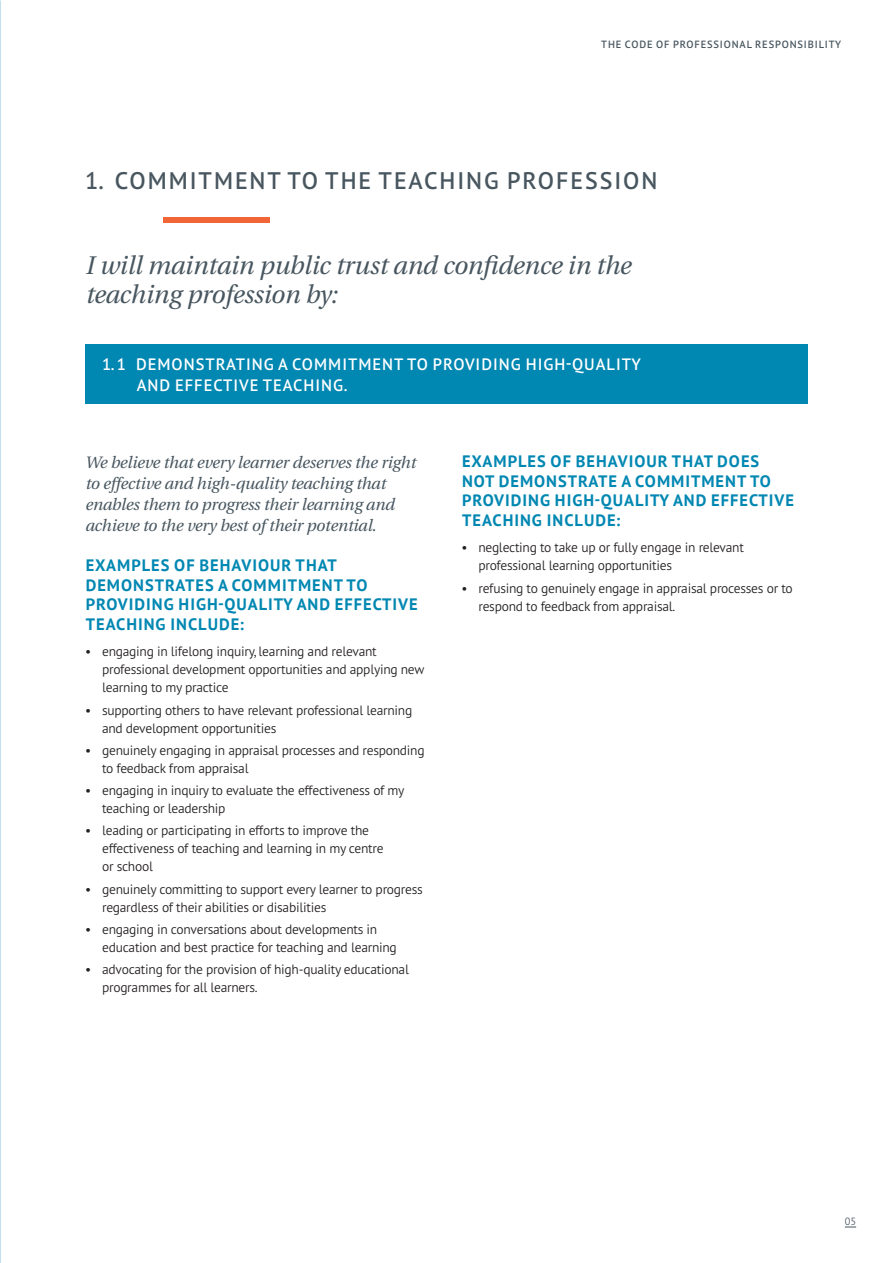
<style>
.page{position:relative;width:893px;height:1263px;background:#fff}
.page>*{position:absolute;margin:0;border:0;box-sizing:border-box;transform-origin:0 0}
.Grey_Promise{font:italic 25.5px/28.5px "Utopia";letter-spacing:-.01em;color:#48565f}
.head{font:600 24px "PT Sans Pro";letter-spacing:.08em;color:#48565f}
.Sub_head{font:700 16.5px/19.5px "PT Sans";letter-spacing:.06em;color:#0087b2}
.pull_out_no_rule{font:italic 16.5px/21px "Utopia";letter-spacing:-.01em;color:#48565f}
.Blue_head_panel{font:600 16.5px/21px "PT Sans Pro";letter-spacing:.06em;color:#fff}
.Bullet_copy{font:300 13.5px/18px "PT Sans Pro";letter-spacing:-.02em;color:#231f20}
.Bullet_last{font:300 13.5px/18px "PT Sans Pro";letter-spacing:-.02em;color:#231f20}
.t1{font:600 10.5px "PT Sans Pro";letter-spacing:.08em;color:#48565f}
.t2{font:300 10.5px "PT Sans Pro";color:#48565f}
</style>
<div class="page">
<div style="left:164px;top:217px;width:106px;height:6px;background:#f26537"></div>
<div style="left:85px;top:344px;width:723px;height:60px;background:#0087b2"></div>
<p class="t1" style="left:601px;top:38px;width:241px">THE CODE OF PROFESSIONAL RESPONSIBILITY</p>
<p class="head" style="left:85px;top:165px;width:574px">1. COMMITMENT TO THE TEACHING PROFESSION</p>
<p class="Grey_Promise" style="left:85px;top:252px;width:547px">I will maintain public trust and confidence in the teaching profession by:</p>
<p class="Blue_head_panel" style="left:137px;top:353px;width:506px;text-indent:-35px">1. 1 DEMONSTRATING A COMMITMENT TO PROVIDING HIGH-QUALITY<br>AND EFFECTIVE TEACHING.</p>
<p class="pull_out_no_rule" style="left:85px;top:452px;width:332px">We believe that every learner deserves the right to effective and high-quality teaching that enables them to progress their learning and achieve to the very best of their potential.</p>
<p class="Sub_head" style="left:86px;top:555px;width:334px">EXAMPLES OF BEHAVIOUR THAT<br>DEMONSTRATES A COMMITMENT TO<br>PROVIDING HIGH-QUALITY AND EFFECTIVE<br>TEACHING INCLUDE:</p>
<p class="Bullet_copy" style="left:102px;top:642px;width:324px;text-indent:-17px">• engaging in lifelong inquiry, learning and relevant professional development opportunities and applying new learning to my practice</p>
<p class="Bullet_copy" style="left:102px;top:700px;width:312px;text-indent:-17px">• supporting others to have relevant professional learning and development opportunities</p>
<p class="Bullet_copy" style="left:102px;top:741px;width:324px;text-indent:-17px">• genuinely engaging in appraisal processes and responding to feedback from appraisal</p>
<p class="Bullet_copy" style="left:102px;top:781px;width:304px;text-indent:-17px">• engaging in inquiry to evaluate the effectiveness of my teaching or leadership</p>
<p class="Bullet_copy" style="left:102px;top:821px;width:283px;text-indent:-17px">• leading or participating in efforts to improve the effectiveness of teaching and learning in my centre or school</p>
<p class="Bullet_copy" style="left:102px;top:879px;width:322px;text-indent:-17px">• genuinely committing to support every learner to progress regardless of their abilities or disabilities</p>
<p class="Bullet_copy" style="left:102px;top:920px;width:296px;text-indent:-17px">• engaging in conversations about developments in education and best practice for teaching and learning</p>
<p class="Bullet_last" style="left:102px;top:960px;width:308px;text-indent:-17px">• advocating for the provision of high-quality educational programmes for all learners.</p>
<p class="Sub_head" style="left:462px;top:451px;width:334px">EXAMPLES OF BEHAVIOUR THAT DOES<br>NOT DEMONSTRATE A COMMITMENT TO<br>PROVIDING HIGH-QUALITY AND EFFECTIVE<br>TEACHING INCLUDE:</p>
<p class="Bullet_copy" style="left:478px;top:538px;width:267px;text-indent:-17px">• neglecting to take up or fully engage in relevant professional learning opportunities</p>
<p class="Bullet_copy" style="left:478px;top:578px;width:316px;text-indent:-17px">• refusing to genuinely engage in appraisal processes or to respond to feedback from appraisal.</p>
<p class="t2" style="left:845px;top:1214px;width:13px">05</p>
</div>
